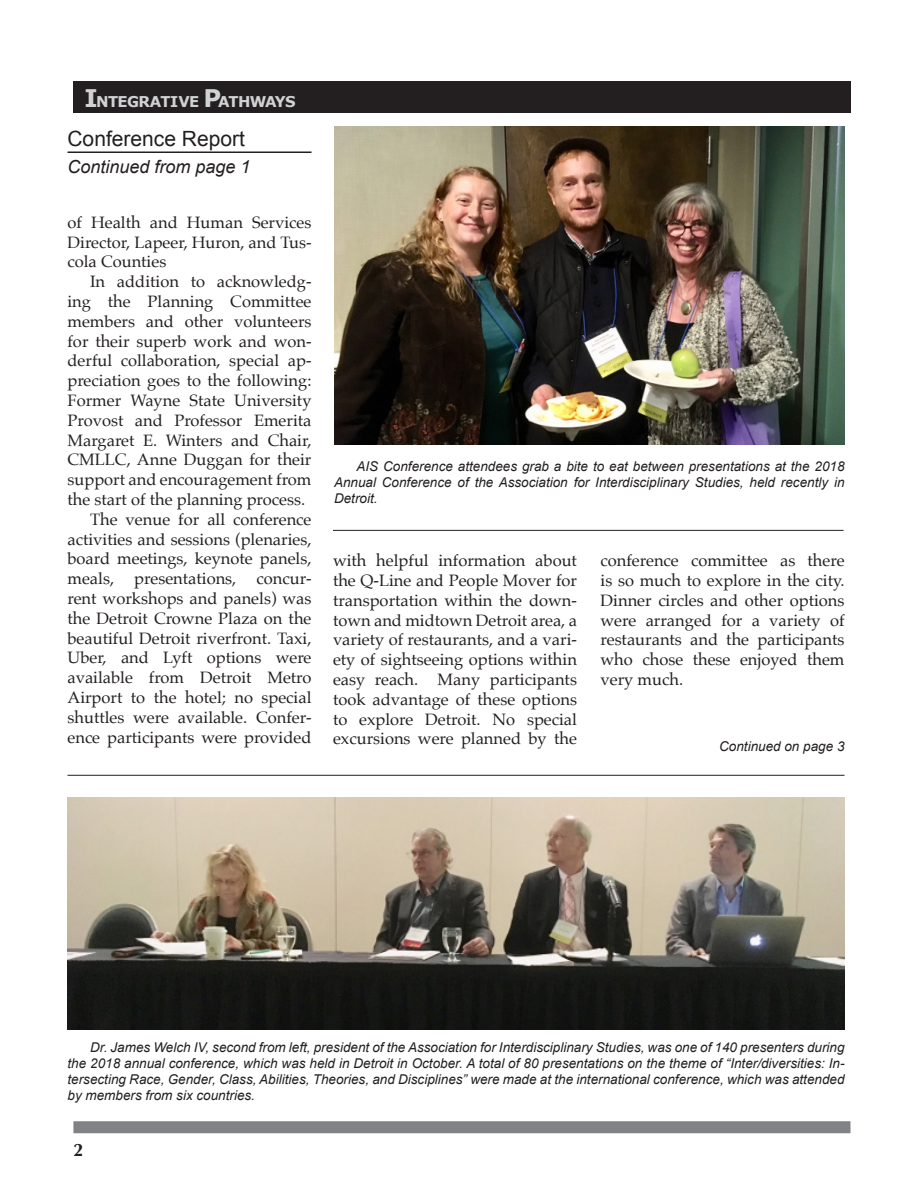
<style>
.page{position:relative;width:918px;height:1188px;background:#fff}
.page>*{position:absolute;margin:0;border:0;box-sizing:border-box;transform-origin:0 0}
.t1{font:21px "Arial";color:#231f20}
.t2{font:italic 18px "Arial";color:#231f20}
.t3{font:700 18px "Optima";color:#231f20}
.t4{font:16.5px/19.8px "Palatino";color:#231f20;text-align:justify}
.t5{font:700 14.85px "Verdana";letter-spacing:-.045em;color:#d1d2d4}
.t6{font:italic 13.5px/16.2px "Arial";color:#231f20;text-align:justify}
.s1{font-size:24.3px}
</style>
<div class="page">
<div style="left:73px;top:1121px;width:777px;height:12px;background:#808285"></div>
<div style="left:73px;top:81px;width:777px;height:32px;background:#231f20"></div>
<hr style="left:68px;top:151px;width:244px;height:2px;background:#231f20">
<img style="left:334px;top:126px;width:511px;height:319px">
<hr style="left:68px;top:775px;width:777px;height:1px;background:#231f20">
<img style="left:68px;top:798px;width:777px;height:232px">
<hr style="left:333px;top:530px;width:511px;height:1px;background:#231f20">
<p class="t5" style="left:85px;top:91px;width:212px"><span class="s1">I</span>NTEGRATIVE <span class="s1">P</span>ATHWAYS</p>
<p class="t1" style="left:68px;top:125px;width:179px">Conference Report</p>
<p class="t2" style="left:68px;top:155px;width:185px">Continued from page 1</p>
<p class="t4" style="left:68px;top:212px;width:246px">of Health and Human Services Director, Lapeer, Huron, and Tus&shy;cola Counties</p>
<p class="t4" style="left:68px;top:272px;width:246px;text-indent:22px">In addition to acknowledg&shy;ing the Planning Committee members and other volunteers for their superb work and won&shy;derful collaboration, special ap&shy;preciation goes to the following:<br>Former Wayne State University Provost and Professor Emerita Margaret E. Winters and Chair, CMLLC, Anne Duggan for their support and encouragement from the start of the planning process.</p>
<p class="t4" style="left:68px;top:509px;width:246px;text-indent:22px">The venue for all conference activities and sessions (plenaries, board meetings, keynote panels, meals, presentations, concur&shy;rent workshops and panels) was the Detroit Crowne Plaza on the beautiful Detroit riverfront. Taxi, Uber, and Lyft options were available from Detroit Metro Airport to the hotel; no special shuttles were available. Confer&shy;ence participants were provided</p>
<p class="t6" style="left:334px;top:458px;width:512px;text-indent:22px">AIS Conference attendees grab a bite to eat between presentations at the 2018<br>Annual Conference of the Association for Interdisciplinary Studies, held recently in Detroit.</p>
<p class="t4" style="left:333px;top:551px;width:246px">with helpful information about the Q-Line and People Mover for transportation within the down&shy;town and midtown Detroit area, a variety of restaurants, and a vari&shy;ety of sightseeing options within easy reach. Many participants took advantage of these options to explore Detroit. No special excursions were planned by the</p>
<p class="t4" style="left:601px;top:551px;width:246px">conference committee as there is so much to explore in the city.<br>Dinner circles and other options were arranged for a variety of restaurants and the participants who chose these enjoyed them very much.</p>
<p class="t6" style="left:719px;top:738px;width:127px">Continued on page 3</p>
<p class="t6" style="left:68px;top:1039px;width:779px;text-indent:22px">Dr. James Welch IV, second from left, president of the Association for Interdisciplinary Studies, was one of 140 presenters during the 2018 annual conference, which was held in Detroit in October. A total of 80 presentations on the theme of “Inter/diversities: In&shy;tersecting Race, Gender, Class, Abilities, Theories, and Disciplines” were made at the international conference, which was attended by members from six countries.</p>
<p class="t3" style="left:73px;top:1140px;width:12px">2</p>
</div>
